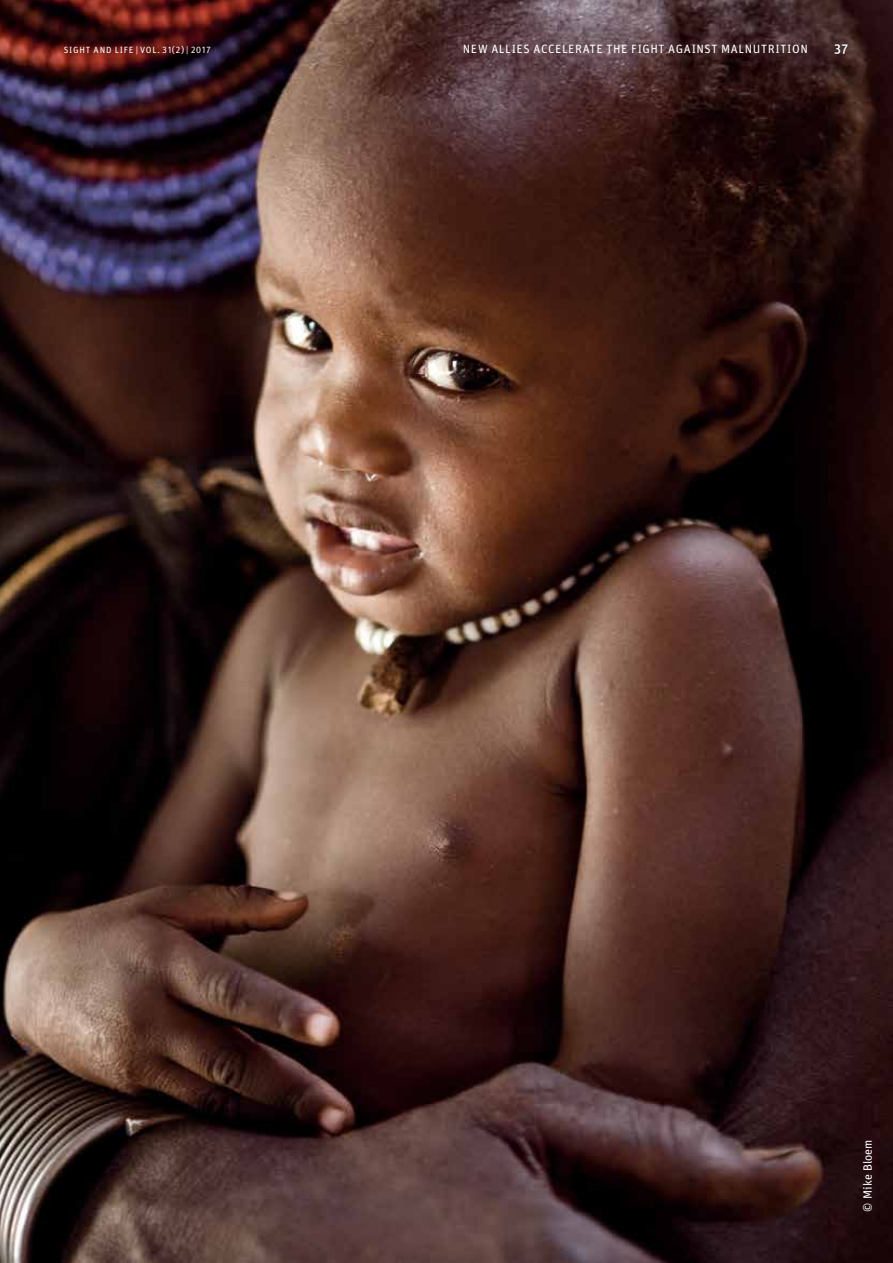
<style>
.page{position:relative;width:893px;height:1263px;background:#fff}
.page>*{position:absolute;margin:0;border:0;box-sizing:border-box;transform-origin:0 0}
.t1{font:500 13.5px "Unit Pro";color:#fff}
.t2{font:12px "Unit Pro";letter-spacing:.05em;color:#fff}
.t3{font:12px "Unit Pro";letter-spacing:.005em;color:#fff}
.t4{font:9px "Unit Pro";letter-spacing:.08em;color:#fff}
</style>
<div class="page">
<img style="left:0;top:0;width:893px;height:1263px">
<p class="t4" style="left:64px;top:44px;width:149px">SIGHT AND LIFE | VOL. 31(2) | 2017</p>
<p class="t2" style="left:463px;top:41px;width:346px">NEW ALLIES ACCELERATE THE FIGHT AGAINST MALNUTRITION</p>
<p class="t1" style="left:834px;top:39px;width:16px">37</p>
<p class="t3" style="left:859px;top:1212px;width:74px;rotate:-90deg">© Mike Bloem</p>
</div>
